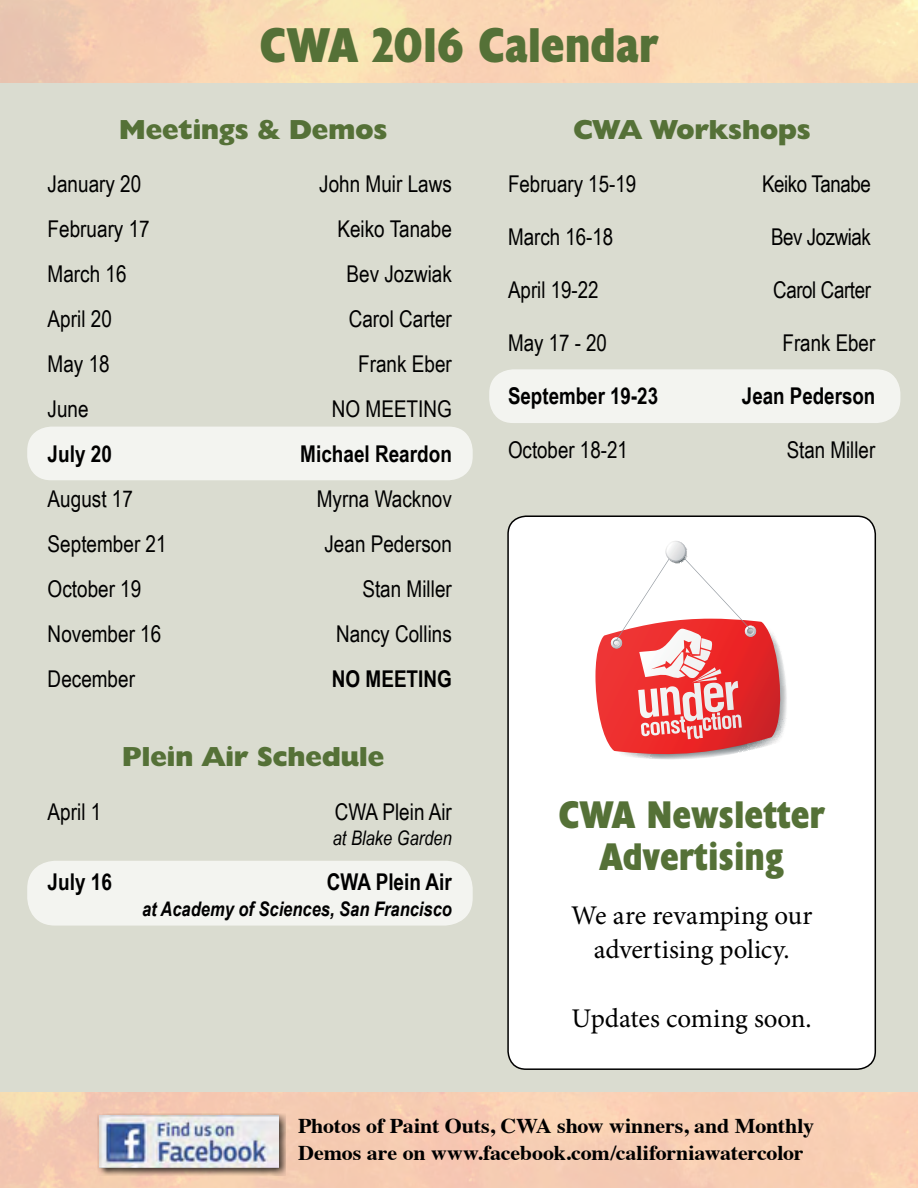
<style>
.page{position:relative;width:918px;height:1188px;background:#fff}
.page>*{position:absolute;margin:0;border:0;box-sizing:border-box;transform-origin:0 0}
.t1{font:700 condensed 49.5px "Humanist 521 BT Xtra";letter-spacing:-.005em;color:#557137}
.t2{font:700 condensed 39px/42px "Humanist 521 BT Xtra";color:#557137;text-align:center}
.t3{font:800 27.75px "Humanist 521 BT";color:#557137}
.t4{font:27px/34.5px "Minion Pro";letter-spacing:-.005em;color:#000;text-align:center}
.t5{font:23.1px "Arial Narrow";color:#000}
.t6{font:700 23.1px "Arial Narrow";color:#000}
.t7{font:23.1px "Arial Narrow";letter-spacing:-.02em;color:#000}
.t8{font:700 21px/27px "Times";letter-spacing:-.01em;color:#000;scale:1.05 1}
.t9{font:italic 700 20.1px "Arial Narrow";color:#000}
.t10{font:italic 20.1px "Arial Narrow";color:#000}
</style>
<div class="page">
<div style="left:0;top:68px;width:918px;height:1025px;background:#dadcd0"></div>
<div style="left:0;top:1093px;width:918px;height:95px;background:#f7cdb2"></div>
<svg style="left:0;top:0;width:918px;height:82px;background:#f8d6b3"></svg>
<div style="left:97px;top:1113px;width:189px;height:63px;background:#000;opacity:.75"></div>
<img style="left:99px;top:1115px;width:179px;height:52px">
<div style="left:27px;top:427px;width:446px;height:53px;background:#f3f4f0;border-radius:24px"></div>
<div style="left:27px;top:861px;width:446px;height:65px;background:#f3f4f0;border-radius:28px"></div>
<div style="left:489px;top:369px;width:411px;height:54px;background:#f3f4f0;border-radius:24px"></div>
<div style="left:508px;top:516px;width:367px;height:553px;background:#fff;border-radius:18px"></div>
<div style="left:507px;top:515px;width:369px;height:555px;border:2px solid #000;border-radius:18px"></div>
<svg style="left:595px;top:541px;width:192px;height:219px"></svg>
<h1 class="t1" style="left:260px;top:14px;width:400px">CWA 2016 Calendar</h1>
<p class="t3" style="left:119px;top:112px;width:270px">Meetings &amp; Demos</p>
<p class="t5" style="left:48px;top:171px;width:95px">January 20</p>
<p class="t5" style="left:319px;top:171px;width:134px">John Muir Laws</p>
<p class="t5" style="left:48px;top:216px;width:104px">February 17</p>
<p class="t5" style="left:337px;top:216px;width:116px">Keiko Tanabe</p>
<p class="t5" style="left:48px;top:261px;width:80px">March 16</p>
<p class="t5" style="left:347px;top:261px;width:107px">Bev Jozwiak</p>
<p class="t5" style="left:48px;top:306px;width:66px">April 20</p>
<p class="t5" style="left:349px;top:306px;width:105px">Carol Carter</p>
<p class="t5" style="left:48px;top:351px;width:64px">May 18</p>
<p class="t5" style="left:358px;top:351px;width:95px">Frank Eber</p>
<p class="t5" style="left:48px;top:396px;width:43px">June</p>
<p class="t5" style="left:332px;top:396px;width:121px">NO MEETING</p>
<p class="t6" style="left:48px;top:440px;width:66px">July 20</p>
<p class="t6" style="left:300px;top:440px;width:153px">Michael Reardon</p>
<p class="t5" style="left:48px;top:486px;width:87px">August 17</p>
<p class="t5" style="left:317px;top:486px;width:137px">Myrna Wacknov</p>
<p class="t5" style="left:48px;top:531px;width:120px">September 21</p>
<p class="t5" style="left:324px;top:531px;width:129px">Jean Pederson</p>
<p class="t5" style="left:48px;top:576px;width:95px">October 19</p>
<p class="t5" style="left:362px;top:576px;width:91px">Stan Miller</p>
<p class="t5" style="left:48px;top:621px;width:115px">November 16</p>
<p class="t5" style="left:336px;top:621px;width:117px">Nancy Collins</p>
<p class="t5" style="left:48px;top:666px;width:89px">December</p>
<p class="t6" style="left:332px;top:665px;width:121px">NO MEETING</p>
<p class="t3" style="left:122px;top:740px;width:264px">Plein Air Schedule</p>
<p class="t5" style="left:48px;top:798px;width:55px">April 1</p>
<p class="t5" style="left:335px;top:798px;width:119px">CWA Plein Air</p>
<p class="t10" style="left:333px;top:827px;width:121px">at Blake Garden</p>
<p class="t6" style="left:48px;top:869px;width:66px">July 16</p>
<p class="t6" style="left:327px;top:869px;width:126px">CWA Plein Air</p>
<p class="t9" style="left:142px;top:897px;width:311px">at Academy of Sciences, San Francisco</p>
<p class="t3" style="left:574px;top:112px;width:239px">CWA Workshops</p>
<p class="t5" style="left:508px;top:171px;width:130px">February 15-19</p>
<p class="t5" style="left:762px;top:171px;width:111px">Keiko Tanabe</p>
<p class="t5" style="left:508px;top:224px;width:107px">March 16-18</p>
<p class="t7" style="left:771px;top:224px;width:101px">Bev Jozwiak</p>
<p class="t5" style="left:508px;top:277px;width:92px">April 19-22</p>
<p class="t5" style="left:773px;top:277px;width:99px">Carol Carter</p>
<p class="t5" style="left:508px;top:330px;width:101px">May 17 - 20</p>
<p class="t5" style="left:783px;top:330px;width:94px">Frank Eber</p>
<p class="t6" style="left:508px;top:383px;width:152px">September 19-23</p>
<p class="t6" style="left:742px;top:383px;width:135px">Jean Pederson</p>
<p class="t5" style="left:508px;top:436px;width:121px">October 18-21</p>
<p class="t5" style="left:787px;top:436px;width:90px">Stan Miller</p>
<h2 class="t2" style="left:558px;top:793px;width:268px">CWA Newsletter<br>Advertising</h2>
<p class="t4" style="left:571px;top:898px;width:243px">We are revamping our advertising policy.</p>
<p class="t4" style="left:572px;top:1001px;width:242px">Updates coming soon.</p>
<p class="t8" style="left:298px;top:1111px;width:493px">Photos of Paint Outs, CWA show winners, and Monthly<br>Demos are on www.facebook.com/californiawatercolor</p>
</div>
